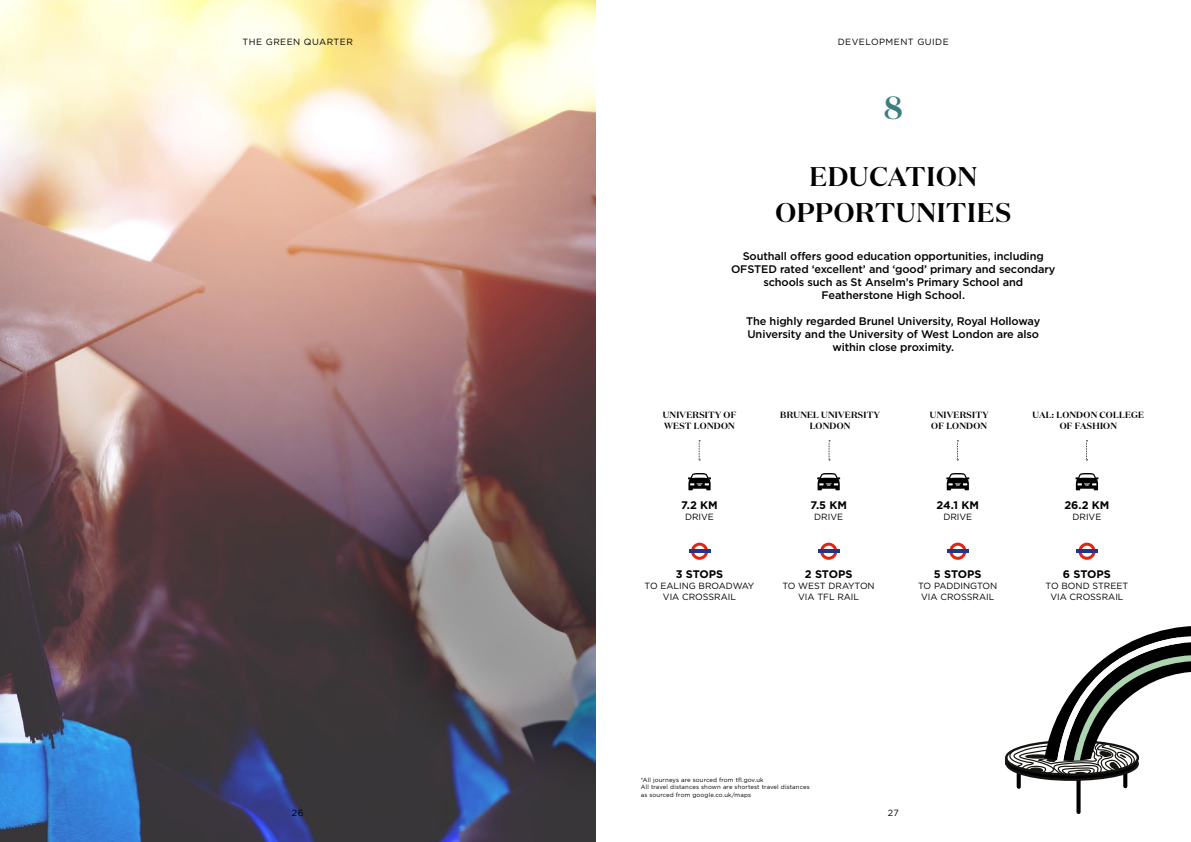
<style>
.page{position:relative;width:1191px;height:842px;background:#fff}
.page>*{position:absolute;margin:0;border:0;box-sizing:border-box;transform-origin:0 0}
.t1{font:600 32px "Domaine Display";color:#3a7e81}
.t2{font:600 27px/36px "Domaine Display";letter-spacing:.025em;color:#000;text-align:center}
.TGQ___Intro_12pt{font:500 11px/13px "Gotham";letter-spacing:-.01em;color:#000;text-align:center}
.TGQ___Header_32pt{font:700 11px "Gotham";color:#000}
.TGQ___Header_32pt-2{font:9px/11px "Gotham";color:#000;text-align:center}
.t3{font:600 9px/11px "Domaine Display";letter-spacing:.03em;color:#000}
.TGQ___Header_32pt-3{font:9px "Gotham";letter-spacing:.05em;color:#000}
.TGQ___Notes_Caveats{font:6px/7.2px "Gotham";letter-spacing:.02em;color:#000}
</style>
<div class="page">
<img style="left:0;top:0;width:595px;height:842px">
<svg style="left:688px;top:473px;width:23px;height:17px"></svg>
<svg style="left:817px;top:473px;width:23px;height:17px"></svg>
<svg style="left:946px;top:473px;width:23px;height:17px"></svg>
<svg style="left:1075px;top:473px;width:23px;height:17px"></svg>
<div style="left:1015px;top:765px;width:6px;height:25px;background:#000;border-radius:3px"></div>
<div style="left:1015px;top:764px;width:7px;height:26px;border:2px solid #fff;border-radius:3px"></div>
<div style="left:1075px;top:769px;width:6px;height:46px;background:#000;border-radius:3px"></div>
<div style="left:1074px;top:768px;width:8px;height:48px;border:2px solid #fff;border-radius:3px"></div>
<div style="left:1122px;top:762px;width:6px;height:27px;background:#000;border-radius:3px"></div>
<div style="left:1121px;top:761px;width:8px;height:29px;border:2px solid #fff;border-radius:3px"></div>
<svg style="left:1006px;top:747px;width:131px;height:33px"></svg>
<div style="left:1005px;top:746px;width:133px;height:35px;border:2px solid #151410;border-radius:50%"></div>
<svg style="left:1005px;top:626px;width:186px;height:150px"></svg>
<svg style="left:691px;top:543px;width:17px;height:17px"></svg>
<hr style="left:689px;top:549px;width:21px;height:4px;background:#243588">
<svg style="left:820px;top:543px;width:17px;height:17px"></svg>
<hr style="left:818px;top:549px;width:21px;height:4px;background:#243588">
<svg style="left:949px;top:543px;width:17px;height:17px"></svg>
<hr style="left:947px;top:549px;width:21px;height:4px;background:#243588">
<svg style="left:1078px;top:543px;width:17px;height:17px"></svg>
<hr style="left:1076px;top:549px;width:21px;height:4px;background:#243588">
<svg style="left:698px;top:440px;width:2px;height:20px"></svg>
<svg style="left:828px;top:440px;width:2px;height:20px"></svg>
<svg style="left:957px;top:440px;width:1px;height:20px"></svg>
<svg style="left:1086px;top:440px;width:1px;height:20px"></svg>
<p class="TGQ___Header_32pt-3" style="left:243px;top:37px;width:112px">THE GREEN QUARTER</p>
<p class="TGQ___Header_32pt-3" style="left:837px;top:37px;width:112px">DEVELOPMENT GUIDE</p>
<p class="t1" style="left:884px;top:88px;width:20px">8</p>
<p class="t2" style="left:775px;top:158px;width:237px">EDUCATION<br>OPPORTUNITIES</p>
<p class="TGQ___Intro_12pt" style="left:731px;top:250px;width:326px">Southall offers good education opportunities, including OFSTED rated ‘excellent’ and ‘good’ primary and secondary schools such as St Anselm’s Primary School and Featherstone High School.</p>
<p class="TGQ___Intro_12pt" style="left:746px;top:315px;width:295px">The highly regarded Brunel University, Royal Holloway<br>University and the University of West London are also within close proximity.</p>
<p class="t3" style="left:662px;top:409px;width:75px">UNIVERSITY OF<br>WEST LONDON</p>
<p class="t3" style="left:780px;top:409px;width:101px;text-align:center">BRUNEL UNIVERSITY<br>LONDON</p>
<p class="t3" style="left:930px;top:409px;width:60px">UNIVERSITY<br>OF LONDON</p>
<p class="t3" style="left:1032px;top:409px;width:113px;text-align:center">UAL: LONDON COLLEGE<br>OF FASHION</p>
<p class="TGQ___Header_32pt" style="left:681px;top:498px;width:38px">7.2 KM</p>
<p class="TGQ___Header_32pt-2" style="left:685px;top:511px;width:30px">DRIVE</p>
<p class="TGQ___Header_32pt" style="left:675px;top:568px;width:49px">3 STOPS</p>
<p class="TGQ___Header_32pt-2" style="left:644px;top:580px;width:111px">TO EALING BROADWAY<br>VIA CROSSRAIL</p>
<p class="TGQ___Header_32pt" style="left:810px;top:498px;width:38px">7.5 KM</p>
<p class="TGQ___Header_32pt-2" style="left:814px;top:511px;width:30px">DRIVE</p>
<p class="TGQ___Header_32pt" style="left:805px;top:568px;width:49px">2 STOPS</p>
<p class="TGQ___Header_32pt-2" style="left:782px;top:580px;width:94px">TO WEST DRAYTON<br>VIA TFL RAIL</p>
<p class="TGQ___Header_32pt" style="left:936px;top:498px;width:44px">24.1 KM</p>
<p class="TGQ___Header_32pt-2" style="left:943px;top:511px;width:30px">DRIVE</p>
<p class="TGQ___Header_32pt" style="left:934px;top:568px;width:49px">5 STOPS</p>
<p class="TGQ___Header_32pt-2" style="left:918px;top:580px;width:81px">TO PADDINGTON<br>VIA CROSSRAIL</p>
<p class="TGQ___Header_32pt" style="left:1064px;top:498px;width:47px">26.2 KM</p>
<p class="TGQ___Header_32pt-2" style="left:1072px;top:511px;width:30px">DRIVE</p>
<p class="TGQ___Header_32pt" style="left:1063px;top:568px;width:49px">6 STOPS</p>
<p class="TGQ___Header_32pt-2" style="left:1045px;top:580px;width:84px">TO BOND STREET<br>VIA CROSSRAIL</p>
<p class="TGQ___Notes_Caveats" style="left:641px;top:776px;width:124px">*All journeys are sourced from tfl.gov.uk</p>
<p class="TGQ___Notes_Caveats" style="left:641px;top:784px;width:170px">All travel distances shown are shortest travel distances as sourced from google.co.uk/maps</p>
<p class="TGQ___Header_32pt-2" style="left:292px;top:807px;width:13px">26</p>
<p class="TGQ___Header_32pt-2" style="left:887px;top:807px;width:13px">27</p>
</div>
